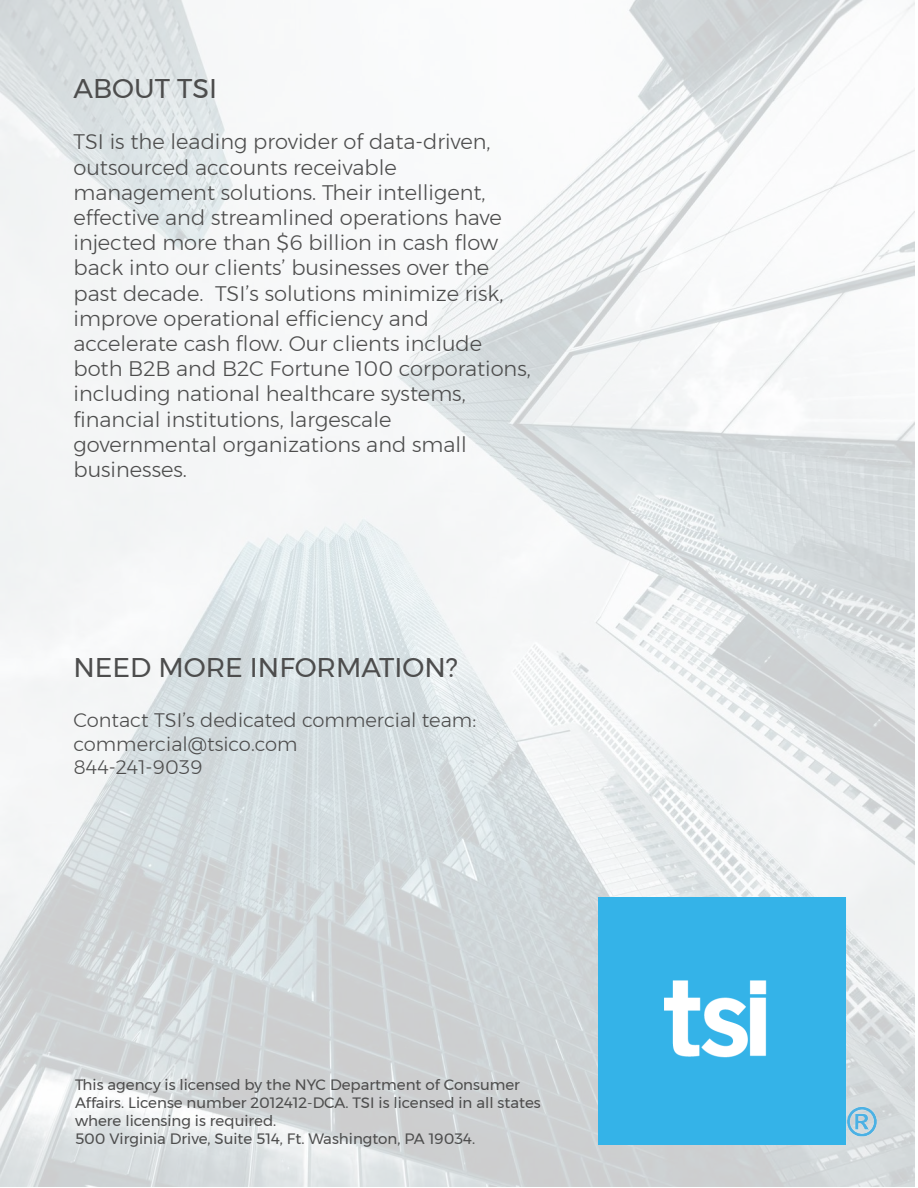
<style>
.page{position:relative;width:918px;height:1188px;background:#fff}
.page>*{position:absolute;margin:0;border:0;box-sizing:border-box;transform-origin:0 0}
.t1{font:27px "Montserrat";color:#4d4d4d}
.t2{font:300 21px/25.2px "Montserrat";color:#4d4d4d}
.t3{font:300 19.5px/23.4px "Montserrat";color:#4d4d4d}
.t4{font:15px/18px "Montserrat";color:#4d4d4d}
</style>
<div class="page">
<img style="left:0;top:0;width:915px;height:1186px">
<img style="left:598px;top:897px;width:279px;height:247px">
<p class="t1" style="left:74px;top:68px;width:145px">ABOUT TSI</p>
<p class="t2" style="left:74px;top:129px;width:459px">TSI is the leading provider of data-driven, outsourced accounts receivable management solutions. Their intelligent, effective and streamlined operations have injected more than $6 billion in cash flow back into our clients’ businesses over the past decade. TSI’s solutions minimize risk, improve operational efficiency and accelerate cash flow. Our clients include both B2B and B2C Fortune 100 corporations, including national healthcare systems, financial institutions, largescale governmental organizations and small businesses.</p>
<p class="t1" style="left:74px;top:647px;width:386px">NEED MORE INFORMATION?</p>
<p class="t3" style="left:74px;top:708px;width:404px">Contact TSI’s dedicated commercial team: commercial@tsico.com<br>844-241-9039</p>
<p class="t4" style="left:75px;top:1075px;width:467px">This agency is licensed by the NYC Department of Consumer Affairs. License number 2012412-DCA. TSI is licensed in all states where licensing is required.<br>500 Virginia Drive, Suite 514, Ft. Washington, PA 19034.</p>
</div>
